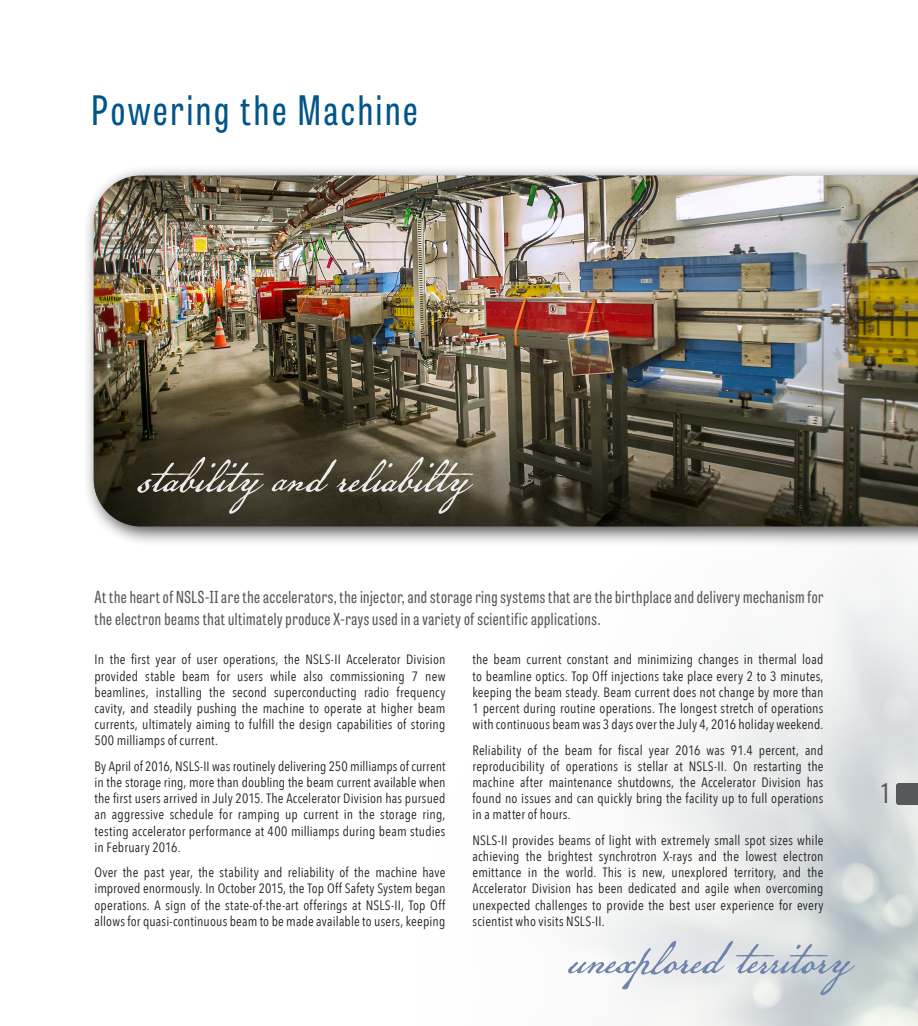
<style>
.page{position:relative;width:918px;height:1026px;background:#fff}
.page>*{position:absolute;margin:0;border:0;box-sizing:border-box;transform-origin:0 0}
.t1{font:54px "American Scribe";color:#fff}
.t2{font:54px "American Scribe";color:#6f84ac}
.t3{font:40.5px "Tablet Gothic Compressed";letter-spacing:.07em;color:#01558a}
.t4{font:27px "Tablet Gothic Compressed";color:#57585a}
.Call_Out_Text__black{font:16.5px/22.5px "Tablet Gothic Compressed";letter-spacing:.035em;color:#57585a}
.Body_Text{font:13.5px/16.2px "Avenir Next Condensed";letter-spacing:.015em;color:#231f20;text-align:justify}
</style>
<div class="page">
<div style="left:83px;top:165px;width:835px;height:382px;background:#231f20;opacity:.8"></div>
<img style="left:94px;top:176px;width:824px;height:350px">
<svg style="left:896px;top:783px;width:22px;height:22px"></svg>
<p class="t3" style="left:92px;top:83px;width:328px">Powering the Machine</p>
<h1 class="t1" style="left:138px;top:440px;width:332px">stability and reliabilty</h1>
<p class="Call_Out_Text__black" style="left:94px;top:585px;width:730px">At the heart of NSLS-II are the accelerators, the injector, and storage ring systems that are the birthplace and delivery mechanism for the electron beams that ultimately produce X-rays used in a variety of scientific applications.</p>
<p class="Body_Text" style="left:94px;top:651px;width:353px">In the first year of user operations, the NSLS-II Accelerator Division provided stable beam for users while also commissioning 7 new beamlines, installing the second superconducting radio frequency cavity, and steadily pushing the machine to operate at higher beam currents, ultimately aiming to fulfill the design capabilities of storing 500 milliamps of current.</p>
<p class="Body_Text" style="left:94px;top:757px;width:353px">By April of 2016, NSLS-II was routinely delivering 250 milliamps of current in the storage ring, more than doubling the beam current available when the first users arrived in July 2015. The Accelerator Division has pursued an aggressive schedule for ramping up current in the storage ring, testing accelerator performance at 400 milliamps during beam studies in February 2016.</p>
<p class="Body_Text" style="left:94px;top:864px;width:353px">Over the past year, the stability and reliability of the machine have improved enormously. In October 2015, the Top Off Safety System began operations. A sign of the state-of-the-art offerings at NSLS-II, Top Off allows for quasi-continuous beam to be made available to users, keeping</p>
<p class="Body_Text" style="left:472px;top:651px;width:352px">the beam current constant and minimizing changes in thermal load to beamline optics. Top Off injections take place every 2 to 3 minutes, keeping the beam steady. Beam current does not change by more than 1 percent during routine operations. The longest stretch of operations with continuous beam was 3 days over the July 4, 2016 holiday weekend.</p>
<p class="Body_Text" style="left:472px;top:741px;width:353px">Reliability of the beam for fiscal year 2016 was 91.4 percent, and reproducibility of operations is stellar at NSLS-II. On restarting the machine after maintenance shutdowns, the Accelerator Division has found no issues and can quickly bring the facility up to full operations in a matter of hours.</p>
<p class="Body_Text" style="left:472px;top:831px;width:353px">NSLS-II provides beams of light with extremely small spot sizes while achieving the brightest synchrotron X-rays and the lowest electron emittance in the world. This is new, unexplored territory, and the Accelerator Division has been dedicated and agile when overcoming unexpected challenges to provide the best user experience for every scientist who visits NSLS-II.</p>
<p class="t2" style="left:569px;top:922px;width:283px">unexplored territory</p>
<p class="t4" style="left:881px;top:775px;width:10px">1</p>
</div>
